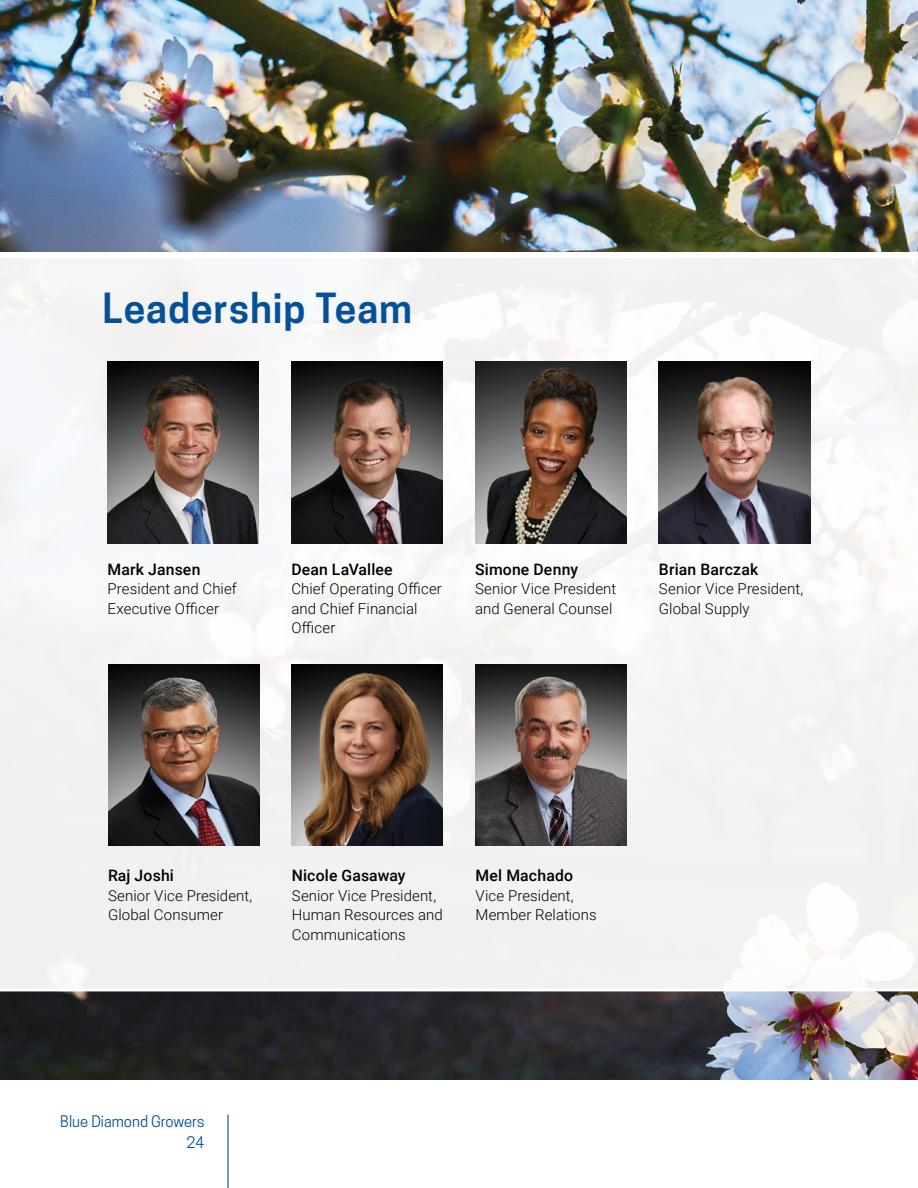
<style>
.page{position:relative;width:918px;height:1188px;background:#fff}
.page>*{position:absolute;margin:0;border:0;box-sizing:border-box;transform-origin:0 0}
.t1{font:600 39px "Cooper Hewitt";letter-spacing:.02em;color:#045199}
.t2{font:500 15.75px "Roboto";letter-spacing:.01em;color:#000}
.t3{font:300 15px/19.5px "Roboto";letter-spacing:.005em;color:#000}
.t4{font:15px "Cooper Hewitt";color:#045199}
</style>
<div class="page">
<img style="left:0;top:0;width:918px;height:1080px">
<div style="left:0;top:256px;width:918px;height:735px;background:#f3f3f3"></div>
<hr style="left:0;top:988px;width:918px;height:3px;background:#fff">
<div style="left:0;top:252px;width:918px;height:6px;background:#fff"></div>
<img style="left:108px;top:362px;width:151px;height:182px">
<img style="left:291px;top:362px;width:151px;height:182px">
<img style="left:475px;top:362px;width:151px;height:182px">
<img style="left:659px;top:362px;width:151px;height:182px">
<img style="left:108px;top:664px;width:151px;height:182px">
<img style="left:292px;top:664px;width:151px;height:182px">
<img style="left:476px;top:664px;width:151px;height:182px">
<hr style="left:227px;top:1115px;width:2px;height:73px;background:#045199">
<h1 class="t1" style="left:103px;top:286px;width:311px">Leadership Team</h1>
<p class="t2" style="left:108px;top:558px;width:94px">Mark Jansen</p>
<p class="t3" style="left:108px;top:579px;width:131px">President and Chief<br>Executive Officer</p>
<p class="t2" style="left:291px;top:558px;width:103px">Dean LaVallee</p>
<p class="t3" style="left:291px;top:579px;width:152px">Chief Operating Officer and Chief Financial<br>Officer</p>
<p class="t2" style="left:475px;top:558px;width:105px">Simone Denny</p>
<p class="t3" style="left:475px;top:579px;width:143px">Senior Vice President and General Counsel</p>
<p class="t2" style="left:659px;top:558px;width:101px">Brian Barczak</p>
<p class="t3" style="left:659px;top:579px;width:146px">Senior Vice President,<br>Global Supply</p>
<p class="t2" style="left:108px;top:864px;width:67px">Raj Joshi</p>
<p class="t3" style="left:108px;top:885px;width:146px">Senior Vice President,<br>Global Consumer</p>
<p class="t2" style="left:292px;top:864px;width:115px">Nicole Gasaway</p>
<p class="t3" style="left:292px;top:885px;width:153px">Senior Vice President,<br>Human Resources and<br>Communications</p>
<p class="t2" style="left:476px;top:864px;width:99px">Mel Machado</p>
<p class="t3" style="left:476px;top:885px;width:123px">Vice President,<br>Member Relations</p>
<p class="t4" style="left:60px;top:1112px;width:146px">Blue Diamond Growers</p>
<p class="t4" style="left:187px;top:1133px;width:19px">24</p>
</div>
